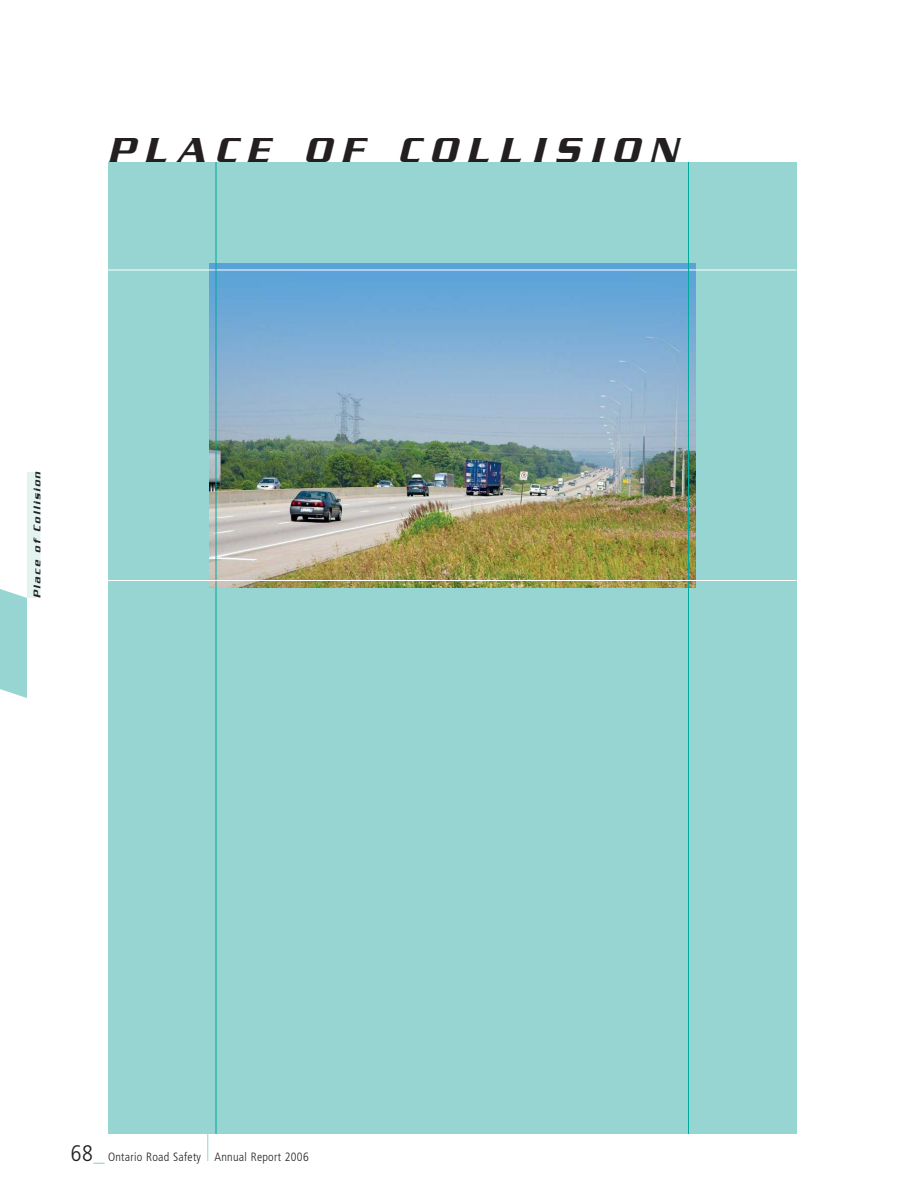
<style>
.page{position:relative;width:918px;height:1188px;background:#fff}
.page>*{position:absolute;margin:0;border:0;box-sizing:border-box;transform-origin:0 0}
.t1{font:italic 500 37.5px "Serpentine";color:#231f20}
.t2{font:300 condensed 12px "Frutiger";letter-spacing:.025em;color:#231f20}
.t3{font:italic 500 10.5px "Serpentine";letter-spacing:.18em;color:#231f20}
.s1{font-size:22.5px}
.s2{font-size:22.5px;color:#96d5d1}
</style>
<div class="page">
<div style="left:108px;top:162px;width:688px;height:972px;background:#96d5d1"></div>
<img style="left:209px;top:263px;width:486px;height:324px">
<hr style="left:108px;top:270px;width:688px;height:1px;background:#fff">
<hr style="left:216px;top:162px;width:1px;height:972px;background:#00a99d">
<hr style="left:688px;top:162px;width:1px;height:972px;background:#00a99d">
<hr style="left:108px;top:580px;width:688px;height:1px;background:#fff">
<div style="left:27px;top:472px;width:13px;height:126px;background:#e2f3f0"></div>
<svg style="left:0;top:589px;width:27px;height:109px;background:#9ed8d4"></svg>
<svg style="left:207px;top:1134px;width:1px;height:27px"></svg>
<h1 class="t1" style="left:108px;top:138px;width:578px">PLACE OF COLLISION</h1>
<p class="t3" style="left:34px;top:598px;width:130px;rotate:-90deg">Place of Collision</p>
<p class="t2" style="left:71px;top:1152px;width:240px"><span class="s1">68</span><span class="s2">_</span> Ontario Road Safety Annual Report 2006</p>
</div>
